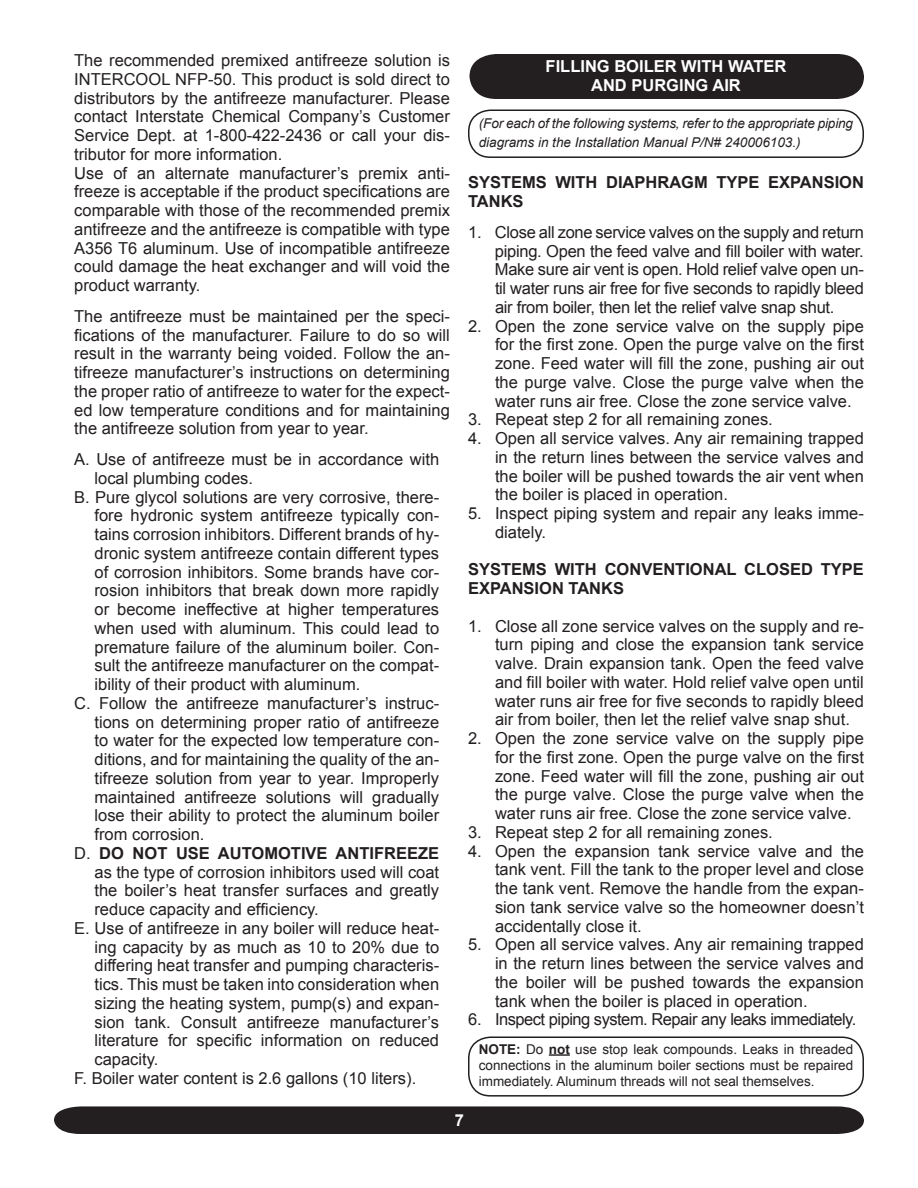
<style>
.page{position:relative;width:918px;height:1188px;background:#fff}
.page>*{position:absolute;margin:0;border:0;box-sizing:border-box;transform-origin:0 0}
.t1{font:16.5px/18.8px "Arial";color:#231f20}
.t2{font:700 16.5px/18.8px "Arial";color:#231f20}
.t3{font:700 16.5px/18.8px "Arial";color:#fff;text-align:center}
.t4{font:13.5px/16.2px "Arial";color:#231f20;text-align:justify}
.t5{font:italic 13.5px/18.8px "Arial";letter-spacing:-.01em;color:#231f20}
.s1{font-weight:400}
.s2{font-weight:700}
</style>
<div class="page">
<div style="left:54px;top:1106px;width:810px;height:28px;background:#231f20"></div>
<svg style="left:468px;top:1036px;width:396px;height:60px"></svg>
<svg style="left:468px;top:109px;width:396px;height:48px"></svg>
<div style="left:470px;top:54px;width:394px;height:45px;background:#231f20"></div>
<hr style="left:549px;top:1054px;width:21px;height:2px;background:#231f20">
<p class="t1" style="left:74px;top:51px;width:377px">The recommended premixed antifreeze solution is INTERCOOL NFP-50. This product is sold direct to distributors by the antifreeze manufacturer. Please contact Interstate Chemical Company’s Customer Service Dept. at 1-800-422-2436 or call your dis&shy;tributor for more information.<br>Use of an alternate manufacturer’s premix anti&shy;freeze is acceptable if the product specifications are comparable with those of the recommended premix antifreeze and the antifreeze is compatible with type A356 T6 aluminum. Use of incompatible antifreeze could damage the heat exchanger and will void the product warranty.</p>
<p class="t1" style="left:74px;top:307px;width:377px;text-align:justify">The antifreeze must be maintained per the speci&shy;fications of the manufacturer. Failure to do so will result in the warranty being voided. Follow the an&shy;tifreeze manufacturer’s instructions on determining the proper ratio of antifreeze to water for the expect&shy;ed low temperature conditions and for maintaining the antifreeze solution from year to year.</p>
<p class="t1" style="left:74px;top:450px;width:366px">A. Use of antifreeze must be in accordance with</p>
<p class="t1" style="left:94px;top:469px;width:160px">local plumbing codes.</p>
<p class="t1" style="left:74px;top:488px;width:366px">B. Pure glycol solutions are very corrosive, there-</p>
<p class="t1" style="left:94px;top:506px;width:346px">fore hydronic system antifreeze typically con-</p>
<p class="t1" style="left:94px;top:525px;width:346px">tains corrosion inhibitors. Different brands of hy-</p>
<p class="t1" style="left:94px;top:544px;width:346px">dronic system antifreeze contain different types</p>
<p class="t1" style="left:94px;top:563px;width:346px">of corrosion inhibitors. Some brands have cor-</p>
<p class="t1" style="left:94px;top:581px;width:346px">rosion inhibitors that break down more rapidly</p>
<p class="t1" style="left:94px;top:600px;width:346px">or become ineffective at higher temperatures</p>
<p class="t1" style="left:94px;top:619px;width:346px">when used with aluminum. This could lead to</p>
<p class="t1" style="left:94px;top:638px;width:346px">premature failure of the aluminum boiler. Con-</p>
<p class="t1" style="left:94px;top:656px;width:346px">sult the antifreeze manufacturer on the compat-</p>
<p class="t1" style="left:94px;top:675px;width:267px">ibility of their product with aluminum.</p>
<p class="t1" style="left:74px;top:694px;width:366px">C. Follow the antifreeze manufacturer’s instruc-</p>
<p class="t1" style="left:94px;top:713px;width:346px">tions on determining proper ratio of antifreeze</p>
<p class="t1" style="left:94px;top:731px;width:346px">to water for the expected low temperature con-</p>
<p class="t1" style="left:94px;top:750px;width:346px">ditions, and for maintaining the quality of the an-</p>
<p class="t1" style="left:94px;top:769px;width:346px">tifreeze solution from year to year. Improperly</p>
<p class="t1" style="left:94px;top:788px;width:346px">maintained antifreeze solutions will gradually</p>
<p class="t1" style="left:94px;top:806px;width:346px">lose their ability to protect the aluminum boiler</p>
<p class="t1" style="left:94px;top:825px;width:112px">from corrosion.</p>
<p class="t2" style="left:74px;top:844px;width:366px"><span class="s1">D.</span> DO NOT USE AUTOMOTIVE ANTIFREEZE</p>
<p class="t1" style="left:94px;top:863px;width:346px">as the type of corrosion inhibitors used will coat</p>
<p class="t1" style="left:94px;top:881px;width:346px">the boiler’s heat transfer surfaces and greatly</p>
<p class="t1" style="left:94px;top:900px;width:226px">reduce capacity and efficiency.</p>
<p class="t1" style="left:74px;top:919px;width:366px">E. Use of antifreeze in any boiler will reduce heat-</p>
<p class="t1" style="left:94px;top:938px;width:346px">ing capacity by as much as 10 to 20% due to</p>
<p class="t1" style="left:94px;top:956px;width:346px">differing heat transfer and pumping characteris-</p>
<p class="t1" style="left:94px;top:975px;width:346px">tics. This must be taken into consideration when</p>
<p class="t1" style="left:94px;top:994px;width:346px">sizing the heating system, pump(s) and expan-</p>
<p class="t1" style="left:94px;top:1013px;width:346px">sion tank. Consult antifreeze manufacturer’s</p>
<p class="t1" style="left:94px;top:1031px;width:346px">literature for specific information on reduced</p>
<p class="t1" style="left:94px;top:1050px;width:65px">capacity.</p>
<p class="t1" style="left:74px;top:1069px;width:344px">F. Boiler water content is 2.6 gallons (10 liters).</p>
<p class="t3" style="left:546px;top:58px;width:242px">FILLING BOILER WITH WATER<br>AND PURGING AIR</p>
<p class="t5" style="left:479px;top:114px;width:376px">(For each of the following systems, refer to the appropriate piping diagrams in the Installation Manual P/N# 240006103.)</p>
<p class="t2" style="left:468px;top:174px;width:398px">SYSTEMS WITH DIAPHRAGM TYPE EXPANSION<br>TANKS</p>
<p class="t1" style="left:495px;top:223px;width:371px">Close all zone service valves on the supply and return piping. Open the feed valve and fill boiler with water.<br>Make sure air vent is open. Hold relief valve open un&shy;til water runs air free for five seconds to rapidly bleed air from boiler, then let the relief valve snap shut.<br>Open the zone service valve on the supply pipe for the first zone. Open the purge valve on the first zone. Feed water will fill the zone, pushing air out the purge valve. Close the purge valve when the water runs air free. Close the zone service valve.<br>Repeat step 2 for all remaining zones.<br>Open all service valves. Any air remaining trapped in the return lines between the service valves and the boiler will be pushed towards the air vent when the boiler is placed in operation.<br>Inspect piping system and repair any leaks imme&shy;diately.</p>
<p class="t2" style="left:468px;top:561px;width:397px">SYSTEMS WITH CONVENTIONAL CLOSED TYPE<br>EXPANSION TANKS</p>
<p class="t1" style="left:495px;top:617px;width:371px">Close all zone service valves on the supply and re&shy;turn piping and close the expansion tank service valve. Drain expansion tank. Open the feed valve and fill boiler with water. Hold relief valve open until water runs air free for five seconds to rapidly bleed air from boiler, then let the relief valve snap shut.<br>Open the zone service valve on the supply pipe for the first zone. Open the purge valve on the first zone. Feed water will fill the zone, pushing air out the purge valve. Close the purge valve when the water runs air free. Close the zone service valve.<br>Repeat step 2 for all remaining zones.<br>Open the expansion tank service valve and the tank vent. Fill the tank to the proper level and close the tank vent. Remove the handle from the expan&shy;sion tank service valve so the homeowner doesn’t accidentally close it.<br>Open all service valves. Any air remaining trapped in the return lines between the service valves and the boiler will be pushed towards the expansion tank when the boiler is placed in operation.<br>Inspect piping system. Repair any leaks immediately.</p>
<p class="t4" style="left:479px;top:1041px;width:376px"><span class="s2">NOTE:</span> Do <span class="s2">not</span> use stop leak compounds. Leaks in threaded connections in the aluminum boiler sections must be repaired immediately. Aluminum threads will not seal themselves.</p>
<p class="t1" style="left:468px;top:223px;width:15px">1.</p>
<p class="t1" style="left:468px;top:317px;width:15px">2.</p>
<p class="t1" style="left:468px;top:410px;width:15px">3.<br>4.</p>
<p class="t1" style="left:468px;top:504px;width:15px">5.</p>
<p class="t1" style="left:468px;top:617px;width:15px">1.</p>
<p class="t1" style="left:468px;top:729px;width:15px">2.</p>
<p class="t1" style="left:468px;top:823px;width:15px">3.<br>4.</p>
<p class="t1" style="left:468px;top:935px;width:15px">5.</p>
<p class="t1" style="left:468px;top:1010px;width:15px">6.</p>
<p class="t3" style="left:455px;top:1111px;width:11px">7</p>
</div>
